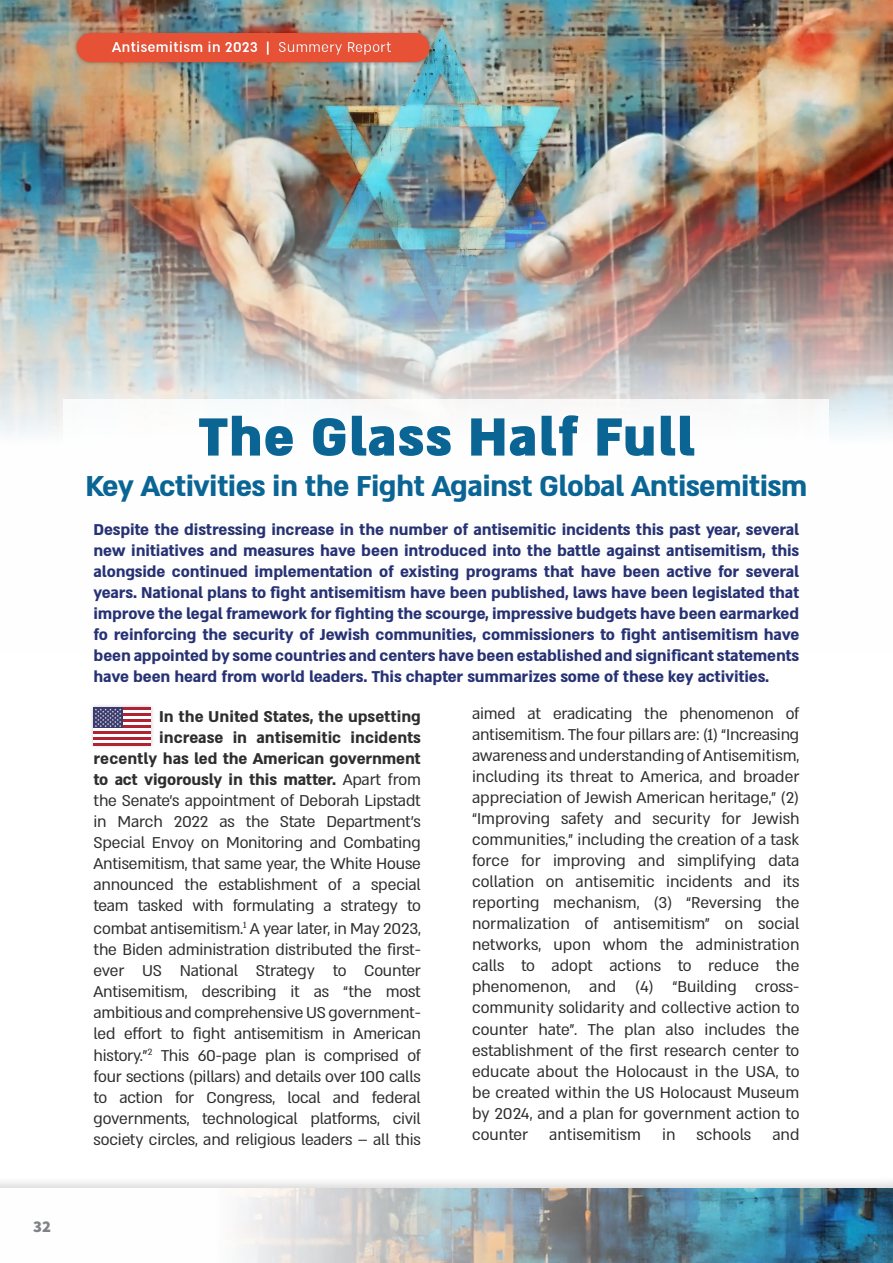
<style>
.page{position:relative;width:893px;height:1263px;background:#fff}
.page>*{position:absolute;margin:0;border:0;box-sizing:border-box;transform-origin:0 0}
.t1{font:61.5px "Almoni Neue DL4.0 AAA U Bold";letter-spacing:.01em;color:#0a6595}
.t2{font:700 33px "Almoni Neue DL4.0 AAA";letter-spacing:-.02em;color:#0a6595}
.t3{font:18px/21.1px "Almoni Neue DL4.0 AAA";letter-spacing:-.01em;color:#2e2e2f;text-align:right}
.t4{font:700 18px/21px "Almoni Neue DL4.0 AAA";letter-spacing:-.01em;color:#273274;text-align:justify}
.t5{font:700 16.5px "Almoni Neue DL4.0 AAA";color:#fff}
.t6{font:200 16.5px "Assistant";color:#808285}
.s1{font-weight:500}
.s2{font-weight:700}
</style>
<div class="page">
<div style="left:0;top:1175px;width:893px;height:88px;background:#000;opacity:.15"></div>
<img style="left:0;top:1188px;width:893px;height:75px">
<div style="left:90px;top:704px;width:65px;height:45px;background:#000;opacity:.2"></div>
<hr style="left:94px;top:734px;width:57px;height:3px;background:#fff">
<hr style="left:94px;top:731px;width:57px;height:3px;background:#b12233">
<hr style="left:94px;top:728px;width:57px;height:3px;background:#fff">
<hr style="left:94px;top:737px;width:57px;height:3px;background:#b12233">
<hr style="left:94px;top:743px;width:57px;height:2px;background:#b12233">
<hr style="left:94px;top:740px;width:57px;height:3px;background:#fff">
<hr style="left:94px;top:710px;width:57px;height:3px;background:#fff">
<hr style="left:94px;top:708px;width:57px;height:2px;background:#b12233">
<hr style="left:94px;top:713px;width:57px;height:3px;background:#b12233">
<hr style="left:94px;top:719px;width:57px;height:3px;background:#b12233">
<hr style="left:94px;top:716px;width:57px;height:3px;background:#fff">
<hr style="left:94px;top:722px;width:57px;height:3px;background:#fff">
<hr style="left:94px;top:725px;width:57px;height:3px;background:#b12233">
<div style="left:94px;top:708px;width:29px;height:20px;background:#3c3b6d"></div>
<svg style="left:95px;top:708px;width:26px;height:19px"></svg>
<img style="left:0;top:0;width:893px;height:435px">
<div style="left:64px;top:399px;width:765px;height:105px;background:#fff"></div>
<div style="left:73px;top:29px;width:360px;height:37px;background:#000;opacity:.3"></div>
<div style="left:77px;top:33px;width:352px;height:29px;background:#e75136;border-radius:15px"></div>
<div style="left:47px;top:34px;width:409px;height:30px;background:#000;opacity:.1"></div>
<p class="t5" style="left:112px;top:34px;width:281px">Antisemitism in 2023 | <span class="s1">Summery Report</span></p>
<p class="t6" style="left:33px;top:1215px;width:19px">32</p>
<h1 class="t1" style="left:198px;top:389px;width:499px">The Glass Half Full</h1>
<h2 class="t2" style="left:85px;top:460px;width:724px">Key Activities in the Fight Against Global Antisemitism</h2>
<p class="t4" style="left:94px;top:517px;width:707px">Despite the distressing increase in the number of antisemitic incidents this past year, several new initiatives and measures have been introduced into the battle against antisemitism, this alongside continued implementation of existing programs that have been active for several years. National plans to fight antisemitism have been published, laws have been legislated that improve the legal framework for fighting the scourge, impressive budgets have been earmarked fo reinforcing the security of Jewish communities, commissioners to fight antisemitism have been appointed by some countries and centers have been established and significant statements have been heard from world leaders. This chapter summarizes some of these key activities.</p>
<p class="t3" style="left:94px;top:704px;width:329px"><span class="s2">In the United States, the upsetting increase in antisemitic incidents recently has led the American government to act vigorously in this matter.</span> Apart from the Senate’s appointment of Deborah Lipstadt in March 2022 as the State Department’s Special Envoy on Monitoring and Combating Antisemitism, that same year, the White House announced the establishment of a special team tasked with formulating a strategy to combat antisemitism.<sup>1</sup> A year later, in May 2023, the Biden administration distributed the first&shy;ever US National Strategy to Counter Antisemitism, describing it as “the most ambitious and comprehensive US government&shy;led effort to fight antisemitism in American history.”<sup>2</sup> This 60-page plan is comprised of four sections (pillars) and details over 100 calls to action for Congress, local and federal governments, technological platforms, civil society circles, and religious leaders – all this</p>
<p class="t3" style="left:472px;top:701px;width:329px;text-align:justify">aimed at eradicating the phenomenon of antisemitism. The four pillars are: (1) “Increasing awareness and understanding of Antisemitism, including its threat to America, and broader appreciation of Jewish American heritage,” (2) “Improving safety and security for Jewish communities,” including the creation of a task force for improving and simplifying data collation on antisemitic incidents and its reporting mechanism, (3) “Reversing the normalization of antisemitism” on social networks, upon whom the administration calls to adopt actions to reduce the phenomenon, and (4) “Building cross&shy;community solidarity and collective action to counter hate”. The plan also includes the establishment of the first research center to educate about the Holocaust in the USA, to be created within the US Holocaust Museum by 2024, and a plan for government action to counter antisemitism in schools and</p>
</div>
